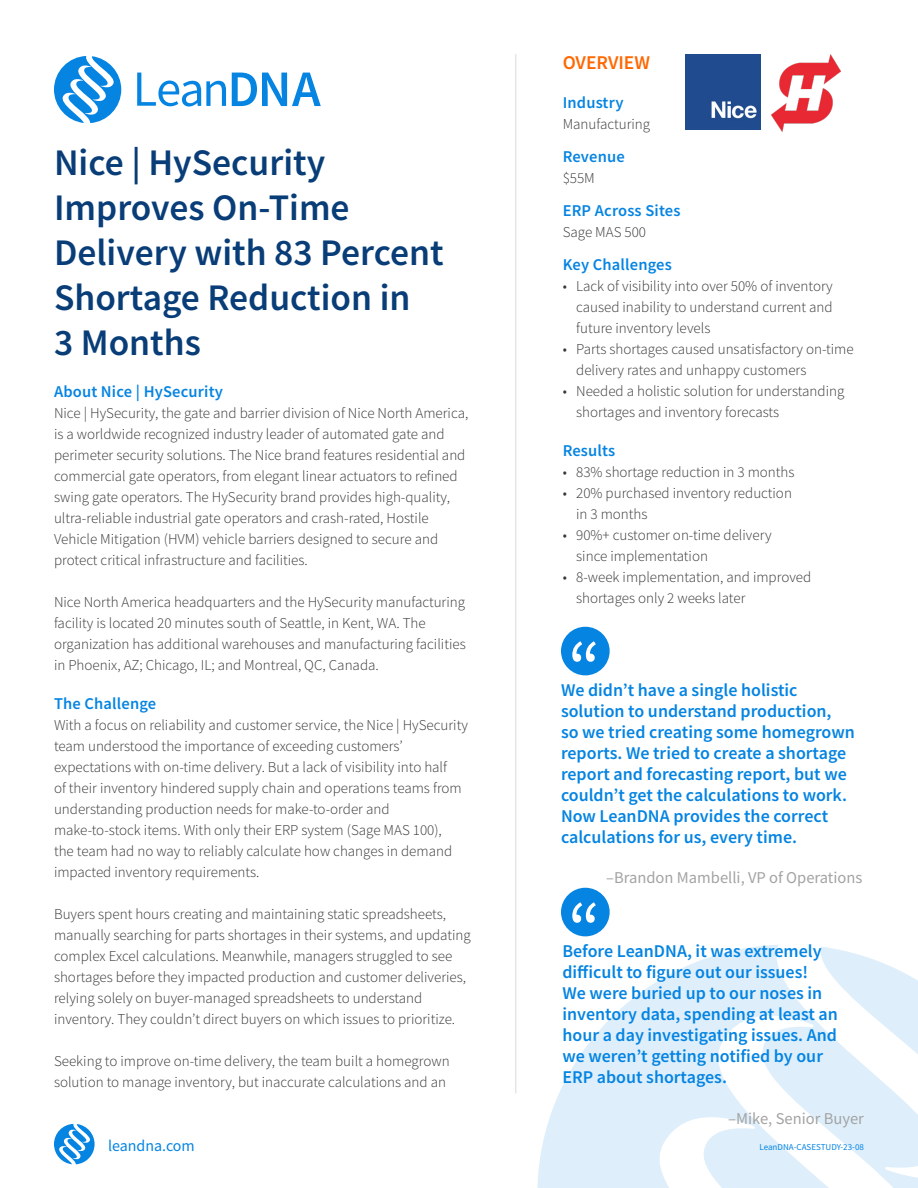
<style>
.page{position:relative;width:918px;height:1188px;background:#fff}
.page>*{position:absolute;margin:0;border:0;box-sizing:border-box;transform-origin:0 0}
.t1{font:600 37.5px/45px "Source Sans Pro";color:#083d78}
.t2{font:600 19.5px "Source Sans Pro";color:#ff6700}
.t3{font:600 18px/21px "Source Sans Pro";color:#0584e2}
.t4{font:600 16.5px "Source Sans Pro";letter-spacing:.01em;color:#0584e2}
.t5{font:16.5px "Source Sans Pro";color:#a3a3a3}
.t6{font:15.9px "Source Sans Pro";color:#0584e2}
.t7{font:300 15px/21px "Source Sans Pro";color:#363638}
.t8{font:9px "Source Sans Pro";color:#0584e2}
</style>
<div class="page">
<svg style="left:54px;top:1124px;width:41px;height:40px"></svg>
<svg style="left:537px;top:945px;width:381px;height:243px;fill:#deeffb"></svg>
<svg style="left:137px;top:73px;width:89px;height:34px"></svg>
<svg style="left:232px;top:73px;width:89px;height:33px"></svg>
<svg style="left:54px;top:56px;width:67px;height:67px"></svg>
<hr style="left:515px;top:54px;width:1px;height:1040px;background:#a3a3a3">
<div style="left:561px;top:888px;width:49px;height:48px;background:#0584e2;border-radius:50%"></div>
<svg style="left:572px;top:902px;width:24px;height:21px"></svg>
<div style="left:561px;top:627px;width:49px;height:48px;background:#0584e2;border-radius:50%"></div>
<svg style="left:572px;top:641px;width:24px;height:21px"></svg>
<img style="left:686px;top:55px;width:74px;height:74px">
<img style="left:771px;top:54px;width:69px;height:77px">
<h1 class="t1" style="left:54px;top:140px;width:391px">Nice | HySecurity<br>Improves On-Time<br>Delivery with 83 Percent<br>Shortage Reduction in<br>3 Months</h1>
<p class="t4" style="left:54px;top:380px;width:171px">About Nice | HySecurity</p>
<p class="t7" style="left:54px;top:402px;width:416px">Nice | HySecurity, the gate and barrier division of Nice North America, is a worldwide recognized industry leader of automated gate and perimeter security solutions. The Nice brand features residential and commercial gate operators, from elegant linear actuators to refined swing gate operators. The HySecurity brand provides high-quality, ultra-reliable industrial gate operators and crash-rated, Hostile Vehicle Mitigation (HVM) vehicle barriers designed to secure and protect critical infrastructure and facilities.</p>
<p class="t7" style="left:54px;top:591px;width:413px">Nice North America headquarters and the HySecurity manufacturing facility is located 20 minutes south of Seattle, in Kent, WA. The organization has additional warehouses and manufacturing facilities in Phoenix, AZ; Chicago, IL; and Montreal, QC, Canada.</p>
<p class="t4" style="left:54px;top:692px;width:104px">The Challenge</p>
<p class="t7" style="left:54px;top:714px;width:415px">With a focus on reliability and customer service, the Nice | HySecurity team understood the importance of exceeding customers’ expectations with on-time delivery. But a lack of visibility into half<br>of their inventory hindered supply chain and operations teams from understanding production needs for make-to-order and make-to-stock items. With only their ERP system (Sage MAS 100),<br>the team had no way to reliably calculate how changes in demand impacted inventory requirements.</p>
<p class="t7" style="left:54px;top:903px;width:418px">Buyers spent hours creating and maintaining static spreadsheets, manually searching for parts shortages in their systems, and updating complex Excel calculations. Meanwhile, managers struggled to see shortages before they impacted production and customer deliveries, relying solely on buyer-managed spreadsheets to understand inventory. They couldn’t direct buyers on which issues to prioritize.</p>
<p class="t7" style="left:54px;top:1050px;width:397px">Seeking to improve on-time delivery, the team built a homegrown solution to manage inventory, but inaccurate calculations and an</p>
<h2 class="t2" style="left:563px;top:49px;width:89px">OVERVIEW</h2>
<p class="t4" style="left:563px;top:92px;width:62px">Industry</p>
<p class="t7" style="left:563px;top:114px;width:89px">Manufacturing</p>
<p class="t4" style="left:563px;top:146px;width:64px">Revenue</p>
<p class="t7" style="left:563px;top:168px;width:34px">$55M</p>
<p class="t4" style="left:563px;top:200px;width:119px">ERP Across Sites</p>
<p class="t7" style="left:563px;top:222px;width:85px">Sage MAS 500</p>
<p class="t4" style="left:563px;top:254px;width:111px">Key Challenges</p>
<p class="t7" style="left:576px;top:276px;width:258px;text-align:justify;text-indent:-14px">• Lack of visibility into over 50% of inventory caused inability to understand current and future inventory levels</p>
<p class="t7" style="left:576px;top:339px;width:279px;text-indent:-14px">• Parts shortages caused unsatisfactory on-time delivery rates and unhappy customers</p>
<p class="t7" style="left:576px;top:381px;width:270px;text-indent:-14px">• Needed a holistic solution for understanding shortages and inventory forecasts</p>
<p class="t4" style="left:563px;top:440px;width:54px">Results</p>
<p class="t7" style="left:563px;top:462px;width:233px">• 83% shortage reduction in 3 months</p>
<p class="t7" style="left:576px;top:483px;width:217px;text-indent:-14px">• 20% purchased inventory reduction in 3 months</p>
<p class="t7" style="left:576px;top:525px;width:197px;text-indent:-14px">• 90%+ customer on-time delivery since implementation</p>
<p class="t7" style="left:576px;top:567px;width:237px;text-indent:-14px">• 8-week implementation, and improved shortages only 2 weeks later</p>
<p class="t3" style="left:561px;top:679px;width:295px">We didn’t have a single holistic solution to understand production,<br>so we tried creating some homegrown reports. We tried to create a shortage report and forecasting report, but we couldn’t get the calculations to work.<br>Now LeanDNA provides the correct calculations for us, every time.</p>
<p class="t5" style="left:606px;top:867px;width:258px">–Brandon Mambelli, VP of Operations</p>
<p class="t3" style="left:562px;top:941px;width:277px">Before LeanDNA, it was extremely difficult to figure out our issues!<br>We were buried up to our noses in inventory data, spending at least an hour a day investigating issues. And we weren’t getting notified by our<br>ERP about shortages.</p>
<p class="t5" style="left:728px;top:1108px;width:137px">–Mike, Senior Buyer</p>
<p class="t6" style="left:108px;top:1136px;width:88px">leandna.com</p>
<p class="t8" style="left:760px;top:1142px;width:106px">LeanDNA-CASESTUDY-23-08</p>
</div>
